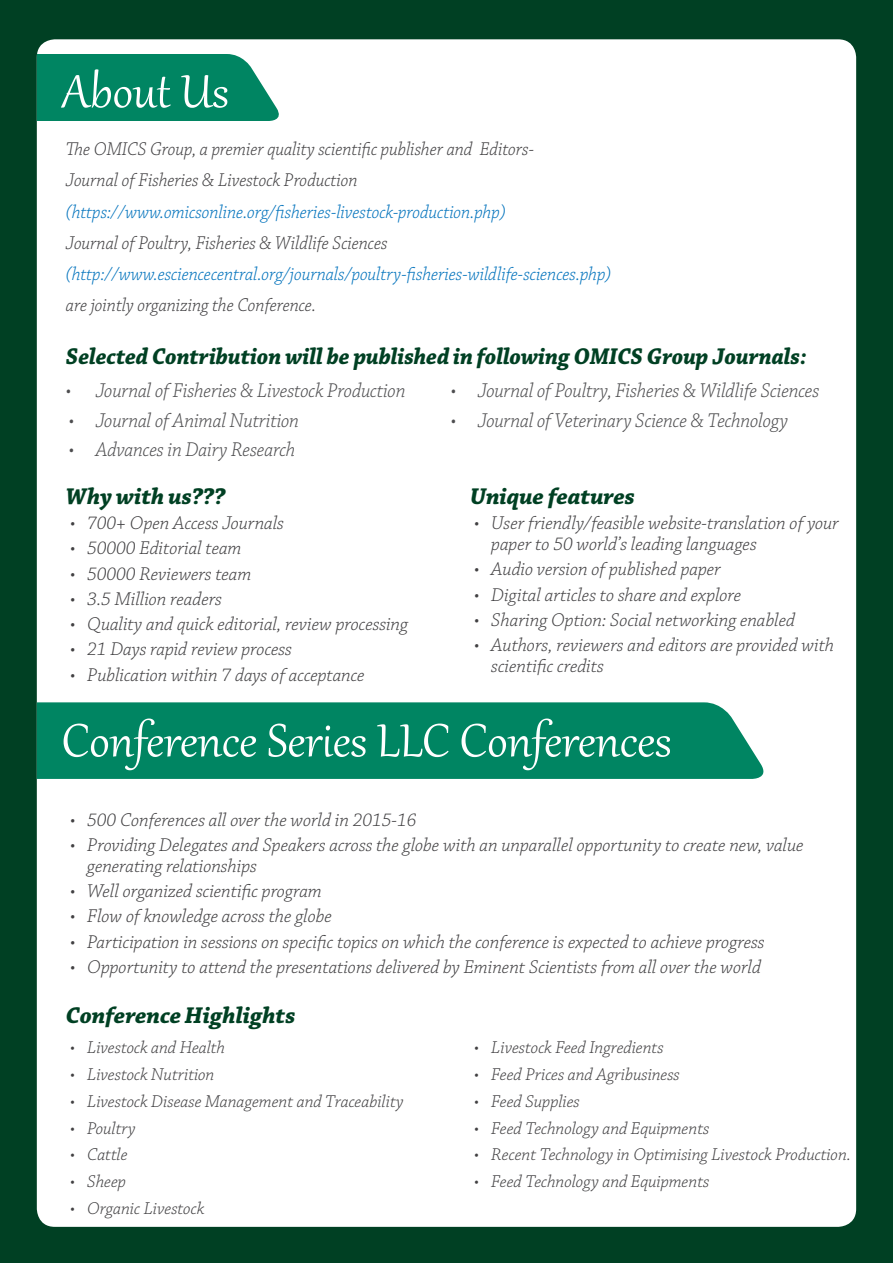
<style>
.page{position:relative;width:893px;height:1263px;background:#004023}
.page>*{position:absolute;margin:0;border:0;box-sizing:border-box;transform-origin:0 0}
.t1{font:56.85px "Gabriola";color:#fff}
.t2{font:italic 700 24px "Chaparral Pro";letter-spacing:-.005em;color:#004023;scale:.95 1}
.t3{font:italic 700 24px "Chaparral Pro";letter-spacing:-.005em;color:#004023}
.t4{font:italic 300 21px "Chaparral Pro";letter-spacing:-.01em;color:#4d4d4f;scale:.95 1}
.t5{font:italic 300 19.5px/21px "Chaparral Pro";letter-spacing:-.005em;color:#414042}
.t6{font:italic 300 19.5px/31.2px "Chaparral Pro";letter-spacing:-.005em;color:#414042;scale:.95 1}
.t7{font:italic 300 19.5px "Chaparral Pro";letter-spacing:-.005em;color:#0072bc;scale:.95 1}
.t8{font:italic 300 18px "Chaparral Pro";letter-spacing:-.005em;color:#414042}
</style>
<div class="page">
<div style="left:37px;top:39px;width:819px;height:1188px;background:#fff;border-radius:18px"></div>
<div style="left:37px;top:702px;width:727px;height:77px;background:#008562"></div>
<div style="left:37px;top:54px;width:242px;height:67px;background:#008562"></div>
<h1 class="t1" style="left:62px;top:54px;width:168px">About Us</h1>
<p class="t6" style="left:66px;top:134px;width:494px">The OMICS Group, a premier quality scientific publisher and Editors-<br>Journal of Fisheries &amp; Livestock Production</p>
<p class="t7" style="left:66px;top:201px;width:464px">(https://www.omicsonline.org/fisheries-livestock-production.php)</p>
<p class="t6" style="left:66px;top:228px;width:340px">Journal of Poultry, Fisheries &amp; Wildlife Sciences</p>
<p class="t7" style="left:66px;top:263px;width:575px">(http://www.esciencecentral.org/journals/poultry-fisheries-wildlife-sciences.php)</p>
<p class="t6" style="left:66px;top:291px;width:265px">are jointly organizing the Conference.</p>
<p class="t2" style="left:66px;top:342px;width:781px">Selected Contribution will be published in following OMICS Group Journals:</p>
<p class="t4" style="left:66px;top:379px;width:359px">• Journal of Fisheries &amp; Livestock Production</p>
<p class="t4" style="left:69px;top:409px;width:244px">• Journal of Animal Nutrition</p>
<p class="t4" style="left:69px;top:438px;width:240px">• Advances in Dairy Research</p>
<p class="t4" style="left:451px;top:379px;width:389px">• Journal of Poultry, Fisheries &amp; Wildlife Sciences</p>
<p class="t4" style="left:451px;top:409px;width:357px">• Journal of Veterinary Science &amp; Technology</p>
<p class="t3" style="left:66px;top:482px;width:161px">Why with us???</p>
<p class="t5" style="left:70px;top:513px;width:215px">• 700+ Open Access Journals</p>
<p class="t5" style="left:70px;top:538px;width:173px">• 50000 Editorial team</p>
<p class="t5" style="left:70px;top:564px;width:183px">• 50000 Reviewers team</p>
<p class="t5" style="left:70px;top:589px;width:153px">• 3.5 Million readers</p>
<p class="t5" style="left:70px;top:614px;width:339px">• Quality and quick editorial, review processing</p>
<p class="t5" style="left:70px;top:639px;width:223px">• 21 Days rapid review process</p>
<p class="t5" style="left:70px;top:665px;width:296px">• Publication within 7 days of acceptance</p>
<p class="t3" style="left:470px;top:482px;width:166px">Unique features</p>
<p class="t5" style="left:491px;top:513px;width:349px;text-indent:-17px">• User friendly/feasible website-translation of your paper to 50 world’s leading languages</p>
<p class="t5" style="left:474px;top:559px;width:248px">• Audio version of published paper</p>
<p class="t5" style="left:474px;top:585px;width:269px">• Digital articles to share and explore</p>
<p class="t5" style="left:474px;top:610px;width:322px">• Sharing Option: Social networking enabled</p>
<p class="t5" style="left:491px;top:635px;width:344px;text-indent:-17px">• Authors, reviewers and editors are provided with scientific credits</p>
<h1 class="t1" style="left:62px;top:703px;width:611px">Conference Series LLC Conferences</h1>
<p class="t5" style="left:70px;top:810px;width:348px">• 500 Conferences all over the world in 2015-16</p>
<p class="t5" style="left:87px;top:835px;width:718px;text-indent:-17px">• Providing Delegates and Speakers across the globe with an unparallel opportunity to create new, value generating relationships</p>
<p class="t5" style="left:70px;top:881px;width:253px">• Well organized scientific program</p>
<p class="t5" style="left:70px;top:906px;width:263px">• Flow of knowledge across the globe</p>
<p class="t5" style="left:70px;top:932px;width:696px">• Participation in sessions on specific topics on which the conference is expected to achieve progress</p>
<p class="t5" style="left:70px;top:957px;width:692px">• Opportunity to attend the presentations delivered by Eminent Scientists from all over the world</p>
<p class="t3" style="left:66px;top:1001px;width:231px">Conference Highlights</p>
<p class="t8" style="left:70px;top:1038px;width:156px">• Livestock and Health</p>
<p class="t8" style="left:70px;top:1065px;width:146px">• Livestock Nutrition</p>
<p class="t8" style="left:70px;top:1091px;width:335px">• Livestock Disease Management and Traceability</p>
<p class="t8" style="left:70px;top:1118px;width:67px">• Poultry</p>
<p class="t8" style="left:70px;top:1145px;width:59px">• Cattle</p>
<p class="t8" style="left:70px;top:1172px;width:57px">• Sheep</p>
<p class="t8" style="left:70px;top:1198px;width:136px">• Organic Livestock</p>
<p class="t8" style="left:474px;top:1038px;width:191px">• Livestock Feed Ingredients</p>
<p class="t8" style="left:474px;top:1065px;width:207px">• Feed Prices and Agribusiness</p>
<p class="t8" style="left:474px;top:1091px;width:107px">• Feed Supplies</p>
<p class="t8" style="left:474px;top:1118px;width:237px">• Feed Technology and Equipments</p>
<p class="t8" style="left:474px;top:1145px;width:378px">• Recent Technology in Optimising Livestock Production.</p>
<p class="t8" style="left:474px;top:1172px;width:237px">• Feed Technology and Equipments</p>
</div>
